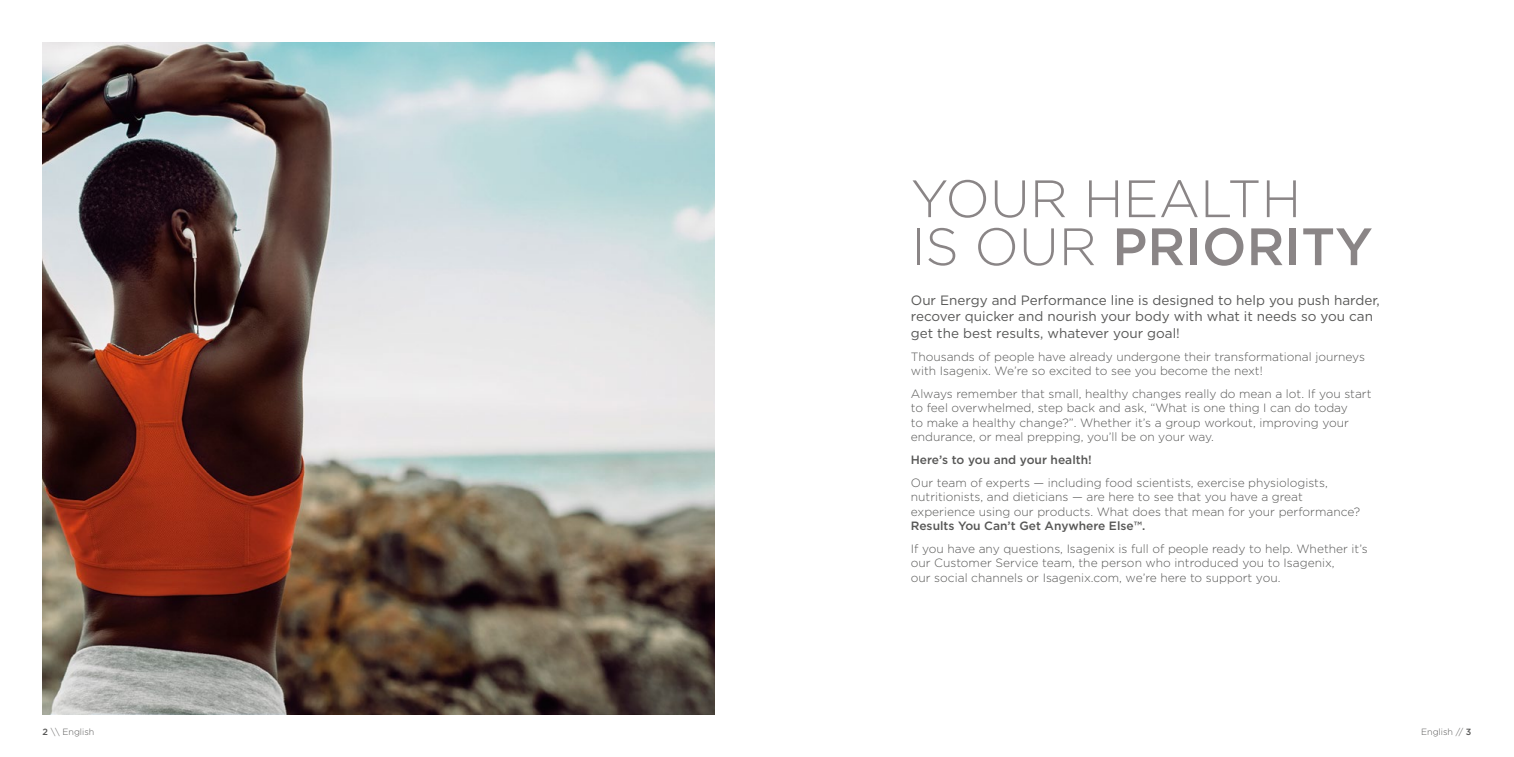
<style>
.page{position:relative;width:1514px;height:757px;background:#fff}
.page>*{position:absolute;margin:0;border:0;box-sizing:border-box;transform-origin:0 0}
.t1{font:300 52.5px/48px "Gotham";color:#787374}
.t2{font:13.5px/16.2px "Gotham";color:#575756}
.t3{font:300 12px/14.4px "Gotham";color:#575756}
.t4{font:500 12px "Gotham";color:#575756}
.t5{font:300 9px "Gotham";color:#575756}
.s1{font-weight:500}
</style>
<div class="page">
<img style="left:43px;top:43px;width:671px;height:671px">
<h1 class="t1" style="left:911px;top:173px;width:463px">YOUR HEALTH<br>IS OUR <span class="s1">PRIORITY</span></h1>
<p class="t2" style="left:911px;top:292px;width:470px">Our Energy and Performance line is designed to help you push harder, recover quicker and nourish your body with what it needs so you can get the best results, whatever your goal!</p>
<p class="t3" style="left:911px;top:349px;width:456px">Thousands of people have already undergone their transformational journeys with Isagenix. We’re so excited to see you become the next!</p>
<p class="t3" style="left:911px;top:386px;width:462px">Always remember that small, healthy changes really do mean a lot. If you start to feel overwhelmed, step back and ask, “What is one thing I can do today<br>to make a healthy change?”. Whether it’s a group workout, improving your endurance, or meal prepping, you’ll be on your way.</p>
<p class="t4" style="left:911px;top:452px;width:182px">Here’s to you and your health!</p>
<p class="t3" style="left:911px;top:475px;width:451px">Our team of experts — including food scientists, exercise physiologists, nutritionists, and dieticians — are here to see that you have a great experience using our products. What does that mean for your performance?</p>
<p class="t4" style="left:911px;top:518px;width:236px">Results You Can’t Get Anywhere Else™.</p>
<p class="t3" style="left:911px;top:541px;width:458px">If you have any questions, Isagenix is full of people ready to help. Whether it’s our Customer Service team, the person who introduced you to Isagenix,<br>our social channels or Isagenix.com, we’re here to support you.</p>
<p class="t5" style="left:43px;top:726px;width:53px"><span class="s1">2</span> \\ English</p>
<p class="t5" style="left:1421px;top:726px;width:52px">English // <span class="s1">3</span></p>
</div>
